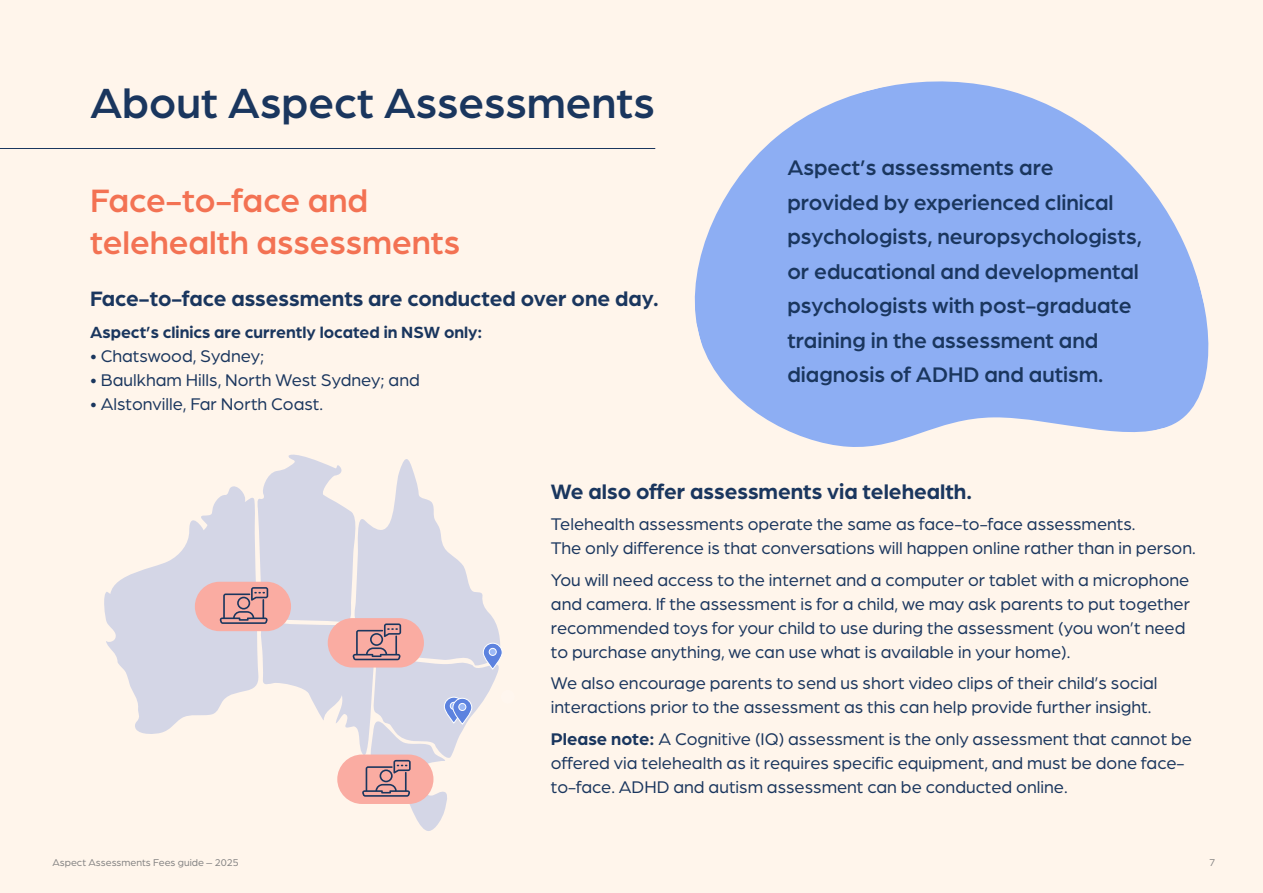
<style>
.page{position:relative;width:1263px;height:893px;background:#fff5eb}
.page>*{position:absolute;margin:0;border:0;box-sizing:border-box;transform-origin:0 0}
.t1{font:500 45px "Arboria";color:#1a365e}
.t2{font:500 34.5px/42px "Arboria";color:#f37253}
.t3{font:500 22.5px/34.5px "Arboria";color:#1a365e}
.t4{font:700 22.2px "Arboria";color:#1a365e}
.t5{font:18px/24px "Arboria";color:#1a365e}
.t6{font:700 17.25px "Arboria";color:#1a365e}
.t7{font:10.5px "Arboria";color:#848383}
.s1{font-weight:700}
</style>
<div class="page">
<hr style="left:0;top:148px;width:655px;height:1px;background:#1a365e">
<svg style="left:694px;top:81px;width:515px;height:366px;fill:#8daef3"></svg>
<svg style="left:104px;top:454px;width:396px;height:377px"></svg>
<svg style="left:444px;top:697px;width:19px;height:26px"></svg>
<div style="left:444px;top:697px;width:20px;height:26px;border:1px solid #fff;border-radius:9px"></div>
<div style="left:450px;top:702px;width:8px;height:8px;border:1px solid #fff;border-radius:50%"></div>
<svg style="left:453px;top:698px;width:19px;height:26px"></svg>
<div style="left:452px;top:698px;width:20px;height:26px;border:1px solid #fff;border-radius:9px"></div>
<div style="left:459px;top:703px;width:7px;height:7px;background:#9cb9f5;border-radius:50%"></div>
<div style="left:458px;top:703px;width:8px;height:8px;border:1px solid #fff;border-radius:50%"></div>
<svg style="left:483px;top:643px;width:19px;height:26px"></svg>
<div style="left:483px;top:643px;width:20px;height:26px;border:1px solid #fff;border-radius:9px"></div>
<div style="left:489px;top:648px;width:7px;height:7px;background:#9cb9f5;border-radius:50%"></div>
<div style="left:489px;top:648px;width:8px;height:8px;border:1px solid #fff;border-radius:50%"></div>
<h1 class="t1" style="left:90px;top:73px;width:566px">About Aspect Assessments</h1>
<h2 class="t2" style="left:90px;top:178px;width:372px">Face-to-face and telehealth assessments</h2>
<p class="t4" style="left:90px;top:283px;width:570px">Face-to-face assessments are conducted over one day.</p>
<p class="t6" style="left:90px;top:320px;width:394px">Aspect’s clinics are currently located in NSW only:</p>
<p class="t5" style="left:90px;top:343px;width:176px">• Chatswood, Sydney;</p>
<p class="t5" style="left:90px;top:367px;width:331px">• Baulkham Hills, North West Sydney; and</p>
<p class="t5" style="left:90px;top:391px;width:235px">• Alstonville, Far North Coast.</p>
<p class="t3" style="left:787px;top:149px;width:356px">Aspect’s assessments are provided by experienced clinical psychologists, neuropsychologists, or educational and developmental psychologists with post-graduate training in the assessment and diagnosis of ADHD and autism.</p>
<p class="t4" style="left:551px;top:476px;width:423px">We also offer assessments via telehealth.</p>
<p class="t5" style="left:551px;top:512px;width:646px">Telehealth assessments operate the same as face-to-face assessments.<br>The only difference is that conversations will happen online rather than in person.</p>
<p class="t5" style="left:551px;top:567px;width:641px">You will need access to the internet and a computer or tablet with a microphone and camera. If the assessment is for a child, we may ask parents to put together recommended toys for your child to use during the assessment (you won’t need to purchase anything, we can use what is available in your home).</p>
<p class="t5" style="left:551px;top:671px;width:608px">We also encourage parents to send us short video clips of their child’s social interactions prior to the assessment as this can help provide further insight.</p>
<p class="t5" style="left:551px;top:726px;width:643px"><span class="s1">Please note:</span> A Cognitive (IQ) assessment is the only assessment that cannot be offered via telehealth as it requires specific equipment, and must be done face&shy;to-face. ADHD and autism assessment can be conducted online.</p>
<p class="t7" style="left:52px;top:856px;width:188px">Aspect Assessments Fees guide – 2025</p>
<p class="t7" style="left:1209px;top:856px;width:7px">7</p>
</div>
